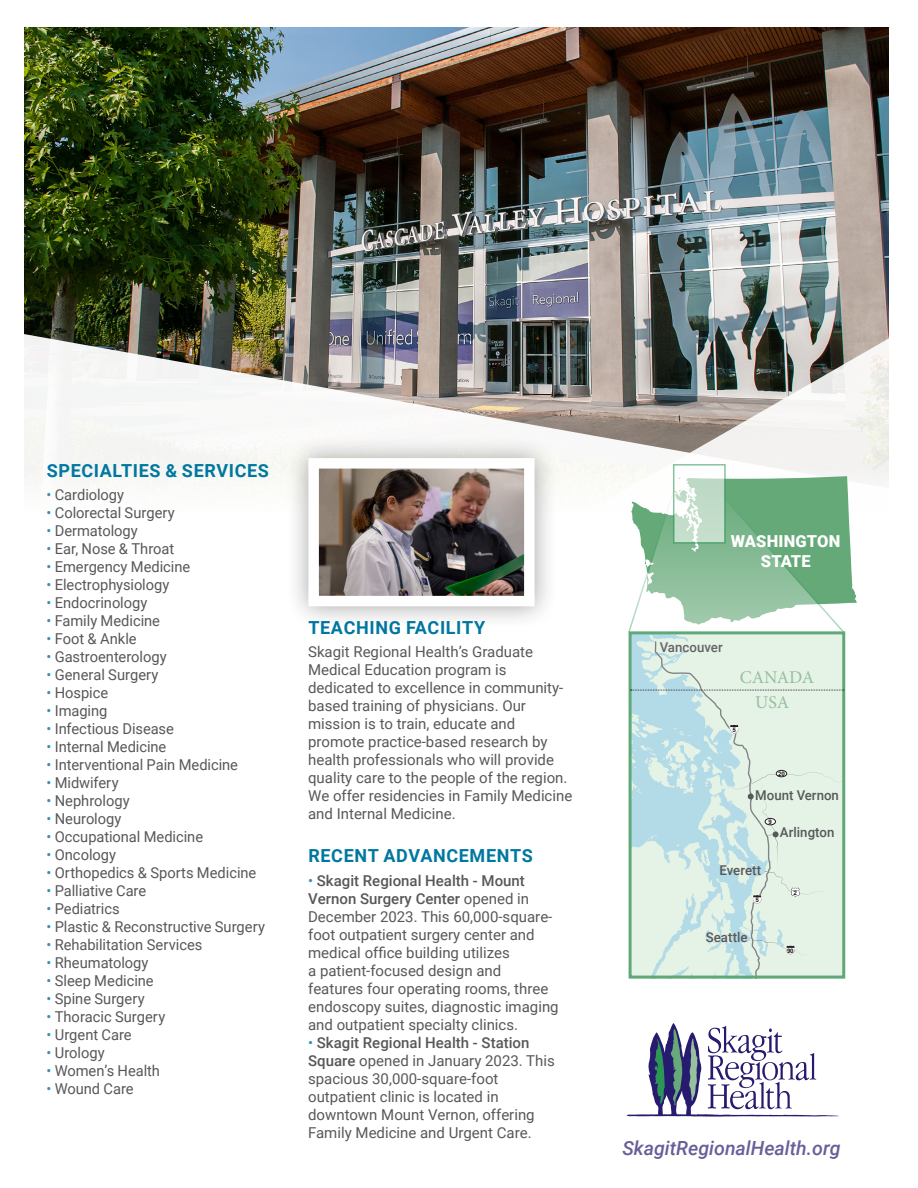
<style>
.page{position:relative;width:918px;height:1188px;background:#fff}
.page>*{position:absolute;margin:0;border:0;box-sizing:border-box;transform-origin:0 0}
.t1{font:italic 500 19.5px "Roboto";color:#675f99}
.t2{font:700 18px "Roboto";letter-spacing:.035em;color:#0077a0}
.t3{font:18px "Minion Pro";color:#96c09e}
.t4{font:900 16.5px/19.5px "Roboto";letter-spacing:.01em;color:#fff;text-align:center}
.t5{font:15px/18px "Roboto";color:#57585a}
.t6{font:500 15px "Roboto";color:#57585a}
.t7{font:500 13.5px "Roboto";letter-spacing:.005em;color:#57585a}
.t8{font:500 13.5px "Roboto";letter-spacing:.005em;color:#636366}
.t9{font:700 6.3px "Arial";color:#231f20}
.s1{color:#3392b3}
.s2{font-weight:400;color:#3392b3}
.s3{font-weight:400}
.s4{font-weight:500}
</style>
<div class="page">
<img style="left:25px;top:27px;width:864px;height:306px">
<img style="left:24px;top:333px;width:344px;height:107px">
<img style="left:368px;top:333px;width:521px;height:107px">
<svg style="left:627px;top:1023px;width:212px;height:93px"></svg>
<div style="left:286px;top:435px;width:271px;height:194px;background:#231f20;opacity:.4"></div>
<img style="left:319px;top:469px;width:205px;height:126px">
<div style="left:308px;top:458px;width:227px;height:148px;border:10px solid #fff"></div>
<svg style="left:628px;top:476px;width:229px;height:503px;background:#c4dfd1"></svg>
<p class="t2" style="left:47px;top:458px;width:224px">SPECIALTIES &amp; SERVICES</p>
<p class="t5" style="left:46px;top:485px;width:79px"><span class="s1">•</span> Cardiology</p>
<p class="t5" style="left:46px;top:503px;width:130px"><span class="s1">•</span> Colorectal Surgery</p>
<p class="t5" style="left:46px;top:521px;width:93px"><span class="s1">•</span> Dermatology</p>
<p class="t5" style="left:46px;top:539px;width:129px"><span class="s1">•</span> Ear, Nose &amp; Throat</p>
<p class="t5" style="left:46px;top:557px;width:145px"><span class="s1">•</span> Emergency Medicine</p>
<p class="t5" style="left:46px;top:575px;width:125px"><span class="s1">•</span> Electrophysiology</p>
<p class="t5" style="left:46px;top:593px;width:102px"><span class="s1">•</span> Endocrinology</p>
<p class="t5" style="left:46px;top:611px;width:115px"><span class="s1">•</span> Family Medicine</p>
<p class="t5" style="left:46px;top:629px;width:92px"><span class="s1">•</span> Foot &amp; Ankle</p>
<p class="t5" style="left:46px;top:647px;width:122px"><span class="s1">•</span> Gastroenterology</p>
<p class="t5" style="left:46px;top:665px;width:114px"><span class="s1">•</span> General Surgery</p>
<p class="t5" style="left:46px;top:683px;width:63px"><span class="s1">•</span> Hospice</p>
<p class="t5" style="left:46px;top:701px;width:62px"><span class="s1">•</span> Imaging</p>
<p class="t5" style="left:46px;top:719px;width:129px"><span class="s1">•</span> Infectious Disease</p>
<p class="t5" style="left:46px;top:737px;width:121px"><span class="s1">•</span> Internal Medicine</p>
<p class="t5" style="left:46px;top:755px;width:193px"><span class="s1">•</span> Interventional Pain Medicine</p>
<p class="t5" style="left:46px;top:773px;width:74px"><span class="s1">•</span> Midwifery</p>
<p class="t5" style="left:46px;top:791px;width:85px"><span class="s1">•</span> Nephrology</p>
<p class="t5" style="left:46px;top:809px;width:77px"><span class="s1">•</span> Neurology</p>
<p class="t5" style="left:46px;top:827px;width:158px"><span class="s1">•</span> Occupational Medicine</p>
<p class="t5" style="left:46px;top:845px;width:71px"><span class="s1">•</span> Oncology</p>
<p class="t5" style="left:46px;top:863px;width:211px"><span class="s1">•</span> Orthopedics &amp; Sports Medicine</p>
<p class="t5" style="left:46px;top:881px;width:101px"><span class="s1">•</span> Palliative Care</p>
<p class="t5" style="left:46px;top:899px;width:75px"><span class="s1">•</span> Pediatrics</p>
<p class="t5" style="left:46px;top:917px;width:220px"><span class="s1">•</span> Plastic &amp; Reconstructive Surgery</p>
<p class="t5" style="left:46px;top:935px;width:157px"><span class="s1">•</span> Rehabilitation Services</p>
<p class="t5" style="left:46px;top:953px;width:104px"><span class="s1">•</span> Rheumatology</p>
<p class="t5" style="left:46px;top:971px;width:109px"><span class="s1">•</span> Sleep Medicine</p>
<p class="t5" style="left:46px;top:989px;width:100px"><span class="s1">•</span> Spine Surgery</p>
<p class="t5" style="left:46px;top:1007px;width:120px"><span class="s1">•</span> Thoracic Surgery</p>
<p class="t5" style="left:46px;top:1025px;width:87px"><span class="s1">•</span> Urgent Care</p>
<p class="t5" style="left:46px;top:1043px;width:60px"><span class="s1">•</span> Urology</p>
<p class="t5" style="left:46px;top:1061px;width:115px"><span class="s1">•</span> Women’s Health</p>
<p class="t5" style="left:46px;top:1079px;width:89px"><span class="s1">•</span> Wound Care</p>
<p class="t2" style="left:308px;top:615px;width:178px">TEACHING FACILITY</p>
<p class="t5" style="left:308px;top:642px;width:266px">Skagit Regional Health’s Graduate Medical Education program is dedicated to excellence in community&shy;based training of physicians. Our mission is to train, educate and promote practice-based research by health professionals who will provide quality care to the people of the region.<br>We offer residencies in Family Medicine and Internal Medicine.</p>
<p class="t2" style="left:308px;top:843px;width:226px">RECENT ADVANCEMENTS</p>
<p class="t6" style="left:308px;top:870px;width:218px"><span class="s2">•</span> Skagit Regional Health - Mount</p>
<p class="t6" style="left:308px;top:888px;width:222px">Vernon Surgery Center <span class="s3">opened in</span></p>
<p class="t5" style="left:308px;top:907px;width:246px">December 2023. This 60,000-square-</p>
<p class="t5" style="left:308px;top:925px;width:228px">foot outpatient surgery center and</p>
<p class="t5" style="left:308px;top:943px;width:203px">medical office building utilizes</p>
<p class="t5" style="left:308px;top:961px;width:195px">a patient-focused design and</p>
<p class="t5" style="left:308px;top:979px;width:242px">features four operating rooms, three</p>
<p class="t5" style="left:308px;top:997px;width:252px">endoscopy suites, diagnostic imaging</p>
<p class="t5" style="left:308px;top:1015px;width:212px">and outpatient specialty clinics.</p>
<p class="t6" style="left:308px;top:1032px;width:223px"><span class="s2">•</span> Skagit Regional Health - Station</p>
<p class="t5" style="left:308px;top:1051px;width:248px"><span class="s4">Square</span> opened in January 2023. This</p>
<p class="t5" style="left:308px;top:1069px;width:192px">spacious 30,000-square-foot</p>
<p class="t5" style="left:308px;top:1087px;width:192px">outpatient clinic is located in</p>
<p class="t5" style="left:308px;top:1105px;width:228px">downtown Mount Vernon, offering</p>
<p class="t5" style="left:308px;top:1123px;width:225px">Family Medicine and Urgent Care.</p>
<p class="t4" style="left:731px;top:531px;width:111px">WASHINGTON<br>STATE</p>
<p class="t8" style="left:660px;top:638px;width:64px">Vancouver</p>
<p class="t3" style="left:740px;top:666px;width:76px">CANADA</p>
<p class="t3" style="left:755px;top:690px;width:36px">USA</p>
<p class="t9" style="left:732px;top:726px;width:5px">5</p>
<p class="t9" style="left:778px;top:769px;width:8px">20</p>
<p class="t7" style="left:755px;top:786px;width:85px">Mount Vernon</p>
<p class="t7" style="left:780px;top:823px;width:56px">Arlington</p>
<p class="t9" style="left:769px;top:817px;width:5px">9</p>
<p class="t7" style="left:720px;top:861px;width:43px">Everett</p>
<p class="t9" style="left:755px;top:896px;width:5px">5</p>
<p class="t7" style="left:706px;top:927px;width:43px">Seattle</p>
<p class="t9" style="left:794px;top:889px;width:5px">2</p>
<p class="t9" style="left:787px;top:946px;width:8px">90</p>
<p class="t1" style="left:622px;top:1134px;width:220px">SkagitRegionalHealth.org</p>
</div>
